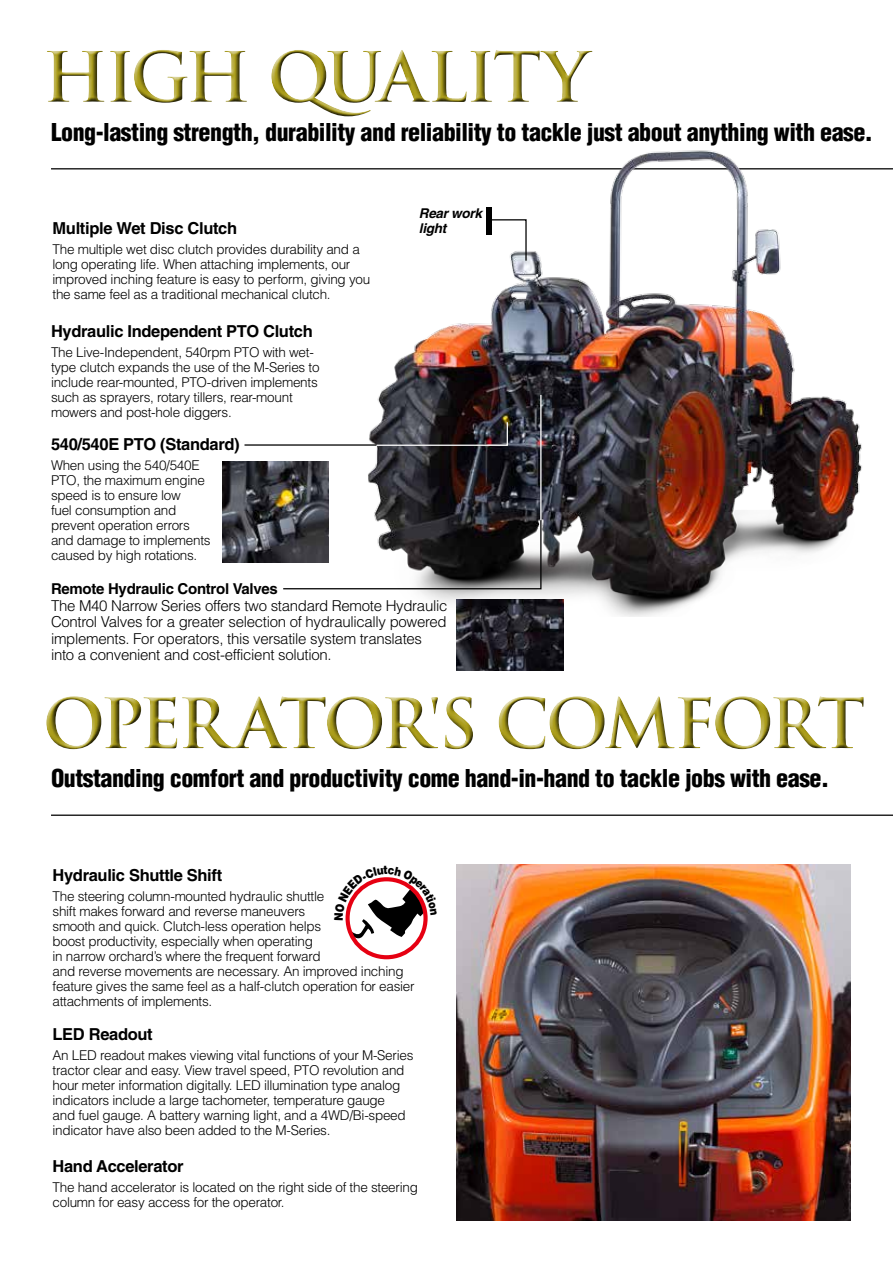
<style>
.page{position:relative;width:893px;height:1263px;background:#fff}
.page>*{position:absolute;margin:0;border:0;box-sizing:border-box;transform-origin:0 0}
.t1{font:700 67.5px "Trajan Pro";letter-spacing:-.06em;color:#ab9d1b}
.t2{font:900 condensed 24px "Helvetica";letter-spacing:-.02em;color:#000}
.t3{font:700 16.5px "Helvetica";letter-spacing:-.02em;color:#000}
.t4{font:300 15px/16.5px "Helvetica";letter-spacing:-.02em;color:#000}
.t5{font:700 15px "Helvetica";letter-spacing:-.02em;color:#000}
.t6{font:300 13.5px/15px "Helvetica";letter-spacing:-.02em;color:#000}
.t7{font:italic 700 13.5px/15px "Helvetica";letter-spacing:-.02em;color:#000}
</style>
<div class="page">
<div style="left:43px;top:48px;width:554px;height:73px;background:#000;opacity:.75"></div>
<hr style="left:51px;top:168px;width:842px;height:1px;background:#000">
<img style="left:353px;top:150px;width:517px;height:466px">
<div style="left:46px;top:694px;width:822px;height:60px;background:#000;opacity:.75"></div>
<hr style="left:51px;top:814px;width:842px;height:2px;background:#000">
<img style="left:222px;top:461px;width:106px;height:101px">
<img style="left:457px;top:599px;width:106px;height:71px">
<img style="left:456px;top:864px;width:394px;height:356px">
<svg style="left:348px;top:879px;width:78px;height:78px"></svg>
<svg style="left:489px;top:219px;width:38px;height:43px"></svg>
<div style="left:487px;top:207px;width:5px;height:28px;background:#000"></div>
<hr style="left:244px;top:444px;width:133px;height:2px;background:#000">
<svg style="left:375px;top:421px;width:134px;height:25px;background:#3f3c41"></svg>
<svg style="left:282px;top:518px;width:260px;height:72px"></svg>
<hr style="left:540px;top:395px;width:1px;height:125px;background:#fff">
<svg style="left:345px;top:877px;width:83px;height:65px"></svg>
<h1 class="t1" style="left:43px;top:35px;width:548px">HIGH QUALITY</h1>
<h2 class="t2" style="left:51px;top:117px;width:823px">Long-lasting strength, durability and reliability to tackle just about anything with ease.</h2>
<p class="t3" style="left:53px;top:218px;width:186px">Multiple Wet Disc Clutch</p>
<p class="t6" style="left:53px;top:241px;width:319px">The multiple wet disc clutch provides durability and a long operating life. When attaching implements, our improved inching feature is easy to perform, giving you the same feel as a traditional mechanical clutch.</p>
<p class="t3" style="left:51px;top:321px;width:263px">Hydraulic Independent PTO Clutch</p>
<p class="t6" style="left:51px;top:345px;width:270px">The Live-Independent, 540rpm PTO with wet&shy;type clutch expands the use of the M-Series to include rear-mounted, PTO-driven implements such as sprayers, rotary tillers, rear-mount mowers and post-hole diggers.</p>
<p class="t3" style="left:51px;top:434px;width:190px">540/540E PTO (Standard)</p>
<p class="t6" style="left:51px;top:457px;width:161px">When using the 540/540E<br>PTO, the maximum engine speed is to ensure low<br>fuel consumption and prevent operation errors and damage to implements caused by high rotations.</p>
<p class="t7" style="left:419px;top:206px;width:65px">Rear work light</p>
<p class="t5" style="left:51px;top:580px;width:228px">Remote Hydraulic Control Valves</p>
<p class="t4" style="left:51px;top:597px;width:398px">The M40 Narrow Series offers two standard Remote Hydraulic Control Valves for a greater selection of hydraulically powered implements. For operators, this versatile system translates into a convenient and cost-efficient solution.</p>
<h1 class="t1" style="left:43px;top:681px;width:773px">OPERATOR'S COMFORT</h1>
<h2 class="t2" style="left:51px;top:763px;width:779px">Outstanding comfort and productivity come hand-in-hand to tackle jobs with ease.</h2>
<p class="t3" style="left:53px;top:865px;width:171px">Hydraulic Shuttle Shift</p>
<p class="t6" style="left:53px;top:888px;width:364px">The steering column-mounted hydraulic shuttle<br>shift makes forward and reverse maneuvers<br>smooth and quick. Clutch-less operation helps<br>boost productivity, especially when operating<br>in narrow orchard’s where the frequent forward<br>and reverse movements are necessary. An improved inching feature gives the same feel as a half-clutch operation for easier attachments of implements.</p>
<p class="t3" style="left:53px;top:1024px;width:102px">LED Readout</p>
<p class="t6" style="left:53px;top:1047px;width:362px">An LED readout makes viewing vital functions of your M-Series tractor clear and easy. View travel speed, PTO revolution and hour meter information digitally. LED illumination type analog indicators include a large tachometer, temperature gauge<br>and fuel gauge. A battery warning light, and a 4WD/Bi-speed indicator have also been added to the M-Series.</p>
<p class="t3" style="left:53px;top:1156px;width:133px">Hand Accelerator</p>
<p class="t6" style="left:53px;top:1179px;width:367px">The hand accelerator is located on the right side of the steering column for easy access for the operator.</p>
</div>
